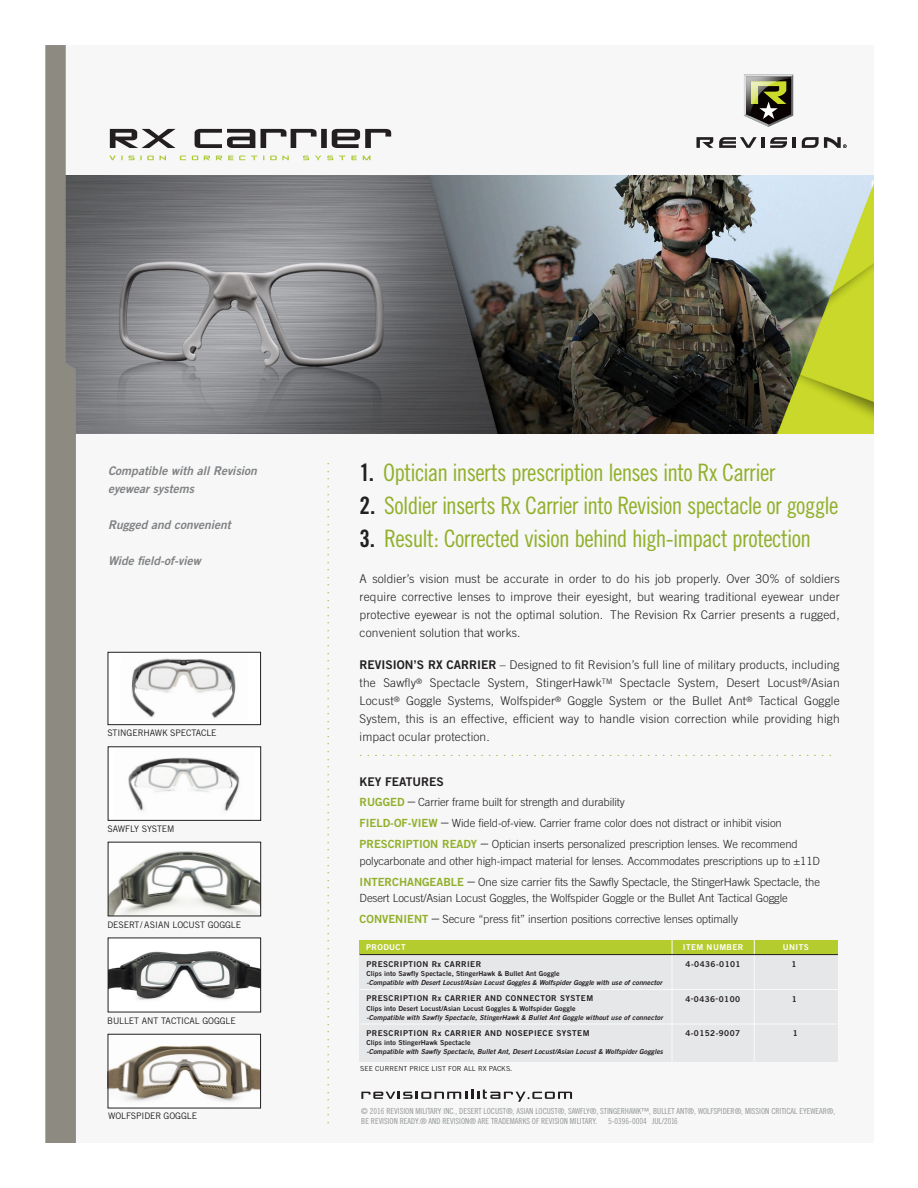
<style>
.page{position:relative;width:918px;height:1188px;background:#fff}
.page>*{position:absolute;margin:0;border:0;box-sizing:border-box;transform-origin:0 0}
.MAIN_TITLE{font:24px "Trade Gothic Cond Eighteen";letter-spacing:-.03em;color:#92af2a}
.OPENING_BC{font:300 12px/18px "Trade Gothic";letter-spacing:.01em;color:#231f20;text-align:justify}
.OPENING_BC-2{font:300 12px "Trade Gothic";color:#92af2a}
.t1{font:italic 12px "Trade Gothic Bold Two";color:#808285}
.OPENING_BC-3{font:12px "Trade Gothic Bold Two";color:#231f20}
.OPENING_BC-4{font:300 11.25px/16.5px "Trade Gothic";letter-spacing:-.01em;color:#231f20}
.t2{font:9px "Trade Gothic";letter-spacing:-.01em;color:#231f20}
.DISCLAIMER{font:8.25px/9.8px "Trade Gothic Cond Eighteen";color:#939598}
.t3{font:8.1px "Trade Gothic Bold Two";letter-spacing:.05em;color:#231f20}
.t4{font:8.1px "Trade Gothic Bold Two";letter-spacing:.05em;color:#fff}
.t5{font:italic 6.9px/9.1px "Trade Gothic Bold Two";color:#231f20}
.t6{font:6.9px "Trade Gothic";color:#231f20}
.s1{font-family:"Trade Gothic Bold Cond Twenty";color:#231f20}
.s2{font-family:"Trade Gothic Bold Two";font-weight:400}
.s3{font-family:"Trade Gothic Bold Two";font-weight:400;color:#92af2a}
.s4{font-family:"Trade Gothic Cond Eighteen";font-weight:400;font-size:15px}
.s5{font-style:normal}
</style>
<div class="page">
<div style="left:46px;top:45px;width:827px;height:1098px;background:#f6f7f6"></div>
<svg style="left:696px;top:137px;width:17px;height:11px"></svg>
<svg style="left:793px;top:137px;width:3px;height:11px"></svg>
<svg style="left:719px;top:137px;width:45px;height:11px"></svg>
<svg style="left:770px;top:137px;width:17px;height:11px"></svg>
<svg style="left:802px;top:137px;width:45px;height:11px"></svg>
<svg style="left:744px;top:75px;width:49px;height:52px;background:#79795f"></svg>
<img style="left:76px;top:175px;width:797px;height:258px">
<svg style="left:46px;top:45px;width:30px;height:1098px;background:#8d8c84"></svg>
<img style="left:110px;top:851px;width:149px;height:63px">
<div style="left:108px;top:652px;width:153px;height:73px;background:#fff"></div>
<img style="left:131px;top:658px;width:105px;height:61px">
<div style="left:108px;top:652px;width:153px;height:73px;border:1px solid #231f20"></div>
<img style="left:110px;top:1046px;width:149px;height:55px">
<div style="left:108px;top:1034px;width:153px;height:74px;border:1px solid #231f20"></div>
<img style="left:110px;top:951px;width:149px;height:49px">
<div style="left:108px;top:747px;width:153px;height:73px;background:#fff"></div>
<img style="left:128px;top:757px;width:112px;height:55px">
<div style="left:108px;top:747px;width:153px;height:74px;border:1px solid #231f20"></div>
<svg style="left:361px;top:1090px;width:211px;height:12px"></svg>
<svg style="left:109px;top:156px;width:261px;height:4px"></svg>
<svg style="left:110px;top:129px;width:281px;height:19px"></svg>
<div style="left:360px;top:951px;width:478px;height:111px;background:#e6e7e9"></div>
<div style="left:360px;top:940px;width:478px;height:15px;background:#b4cc2e"></div>
<hr style="left:754px;top:940px;width:1px;height:121px;background:#fafafa">
<hr style="left:672px;top:940px;width:1px;height:121px;background:#fafafa">
<hr style="left:360px;top:954px;width:478px;height:1px;background:#231f20">
<hr style="left:360px;top:989px;width:478px;height:1px;background:#fafafa">
<hr style="left:360px;top:1024px;width:478px;height:1px;background:#fafafa">
<p class="t1" style="left:108px;top:463px;width:151px">Compatible with all Revision</p>
<p class="t1" style="left:108px;top:481px;width:88px">eyewear systems</p>
<p class="t1" style="left:108px;top:517px;width:124px">Rugged and convenient</p>
<p class="t1" style="left:108px;top:553px;width:94px">Wide field-of-view</p>
<p class="t2" style="left:107px;top:727px;width:111px">STINGERHAWK SPECTACLE</p>
<p class="t2" style="left:108px;top:824px;width:69px">SAWFLY SYSTEM</p>
<p class="t2" style="left:107px;top:920px;width:135px">DESERT/ ASIAN LOCUST GOGGLE</p>
<p class="t2" style="left:107px;top:1015px;width:130px">BULLET ANT TACTICAL GOGGLE</p>
<p class="t2" style="left:108px;top:1111px;width:90px">WOLFSPIDER GOGGLE</p>
<p class="OPENING_BC-2" style="left:339px;top:462px;width:664px;rotate:90deg">........................................................................................</p>
<p class="MAIN_TITLE" style="left:360px;top:459px;width:417px"><span class="s1">1.</span> Optician inserts prescription lenses into Rx Carrier</p>
<p class="MAIN_TITLE" style="left:360px;top:492px;width:480px"><span class="s1">2.</span> Soldier inserts Rx Carrier into Revision spectacle or goggle</p>
<p class="MAIN_TITLE" style="left:360px;top:525px;width:453px"><span class="s1">3.</span> Result: Corrected vision behind high-impact protection</p>
<p class="OPENING_BC" style="left:360px;top:570px;width:482px">A soldier’s vision must be accurate in order to do his job properly. Over 30% of soldiers require corrective lenses to improve their eyesight, but wearing traditional eyewear under protective eyewear is not the optimal solution. The Revision Rx Carrier presents a rugged, convenient solution that works.</p>
<p class="OPENING_BC" style="left:360px;top:655px;width:482px"><span class="s2">REVISION’S RX CARRIER</span> – Designed to fit Revision’s full line of military products, including the Sawfly<sup>®</sup> Spectacle System, StingerHawk<sup>TM</sup> Spectacle System, Desert Locust<sup>®</sup>/Asian Locust<sup>®</sup> Goggle Systems, Wolfspider<sup>®</sup> Goggle System or the Bullet Ant<sup>®</sup> Tactical Goggle System, this is an effective, efficient way to handle vision correction while providing high impact ocular protection.</p>
<p class="OPENING_BC-3" style="left:360px;top:774px;width:86px">KEY FEATURES</p>
<p class="OPENING_BC-4" style="left:360px;top:794px;width:267px"><span class="s3">RUGGED</span> <span class="s4">–</span> Carrier frame built for strength and durability</p>
<p class="OPENING_BC-4" style="left:360px;top:815px;width:424px"><span class="s3">FIELD-OF-VIEW</span> <span class="s4">–</span> Wide field-of-view. Carrier frame color does not distract or inhibit vision</p>
<p class="OPENING_BC-4" style="left:360px;top:836px;width:462px"><span class="s3">PRESCRIPTION READY</span> <span class="s4">–</span> Optician inserts personalized prescription lenses. We recommend polycarbonate and other high-impact material for lenses. Accommodates prescriptions up to ±11D</p>
<p class="OPENING_BC-4" style="left:360px;top:873px;width:462px"><span class="s3">INTERCHANGEABLE</span> <span class="s4">–</span> One size carrier fits the Sawfly Spectacle, the StingerHawk Spectacle, the<br>Desert Locust/Asian Locust Goggles, the Wolfspider Goggle or the Bullet Ant Tactical Goggle</p>
<p class="OPENING_BC-4" style="left:360px;top:911px;width:380px"><span class="s3">CONVENIENT</span> <span class="s4">–</span> Secure “press fit” insertion positions corrective lenses optimally</p>
<p class="OPENING_BC-2" style="left:359px;top:745px;width:474px">...............................................................</p>
<p class="t4" style="left:366px;top:942px;width:41px">PRODUCT</p>
<p class="t4" style="left:683px;top:942px;width:62px">ITEM NUMBER</p>
<p class="t4" style="left:783px;top:942px;width:27px">UNITS</p>
<p class="t3" style="left:686px;top:959px;width:57px">4-0436-0101</p>
<p class="t3" style="left:791px;top:959px;width:7px">1</p>
<p class="t3" style="left:685px;top:994px;width:56px">4-0436-0100</p>
<p class="t3" style="left:792px;top:994px;width:7px">1</p>
<p class="t3" style="left:366px;top:959px;width:116px">PRESCRIPTION Rx CARRIER</p>
<p class="t5" style="left:366px;top:969px;width:297px"><span class="s5">Clips into Sawfly Spectacle, StingerHawk &amp; Bullet Ant Goggle<br></span>-Compatible with Desert Locust/Asian Locust Goggles &amp; Wolfspider Goggle with use of connector</p>
<p class="t3" style="left:366px;top:993px;width:228px">PRESCRIPTION Rx CARRIER AND CONNECTOR SYSTEM</p>
<p class="t5" style="left:366px;top:1003px;width:298px"><span class="s5">Clips into Desert Locust/Asian Locust Goggles &amp; Wolfspider Goggle<br></span>-Compatible with Sawfly Spectacle, StingerHawk &amp; Bullet Ant Goggle without use of connector</p>
<p class="t3" style="left:366px;top:1028px;width:225px">PRESCRIPTION Rx CARRIER AND NOSEPIECE SYSTEM</p>
<p class="t3" style="left:685px;top:1028px;width:56px">4-0152-9007</p>
<p class="t3" style="left:793px;top:1028px;width:7px">1</p>
<p class="t5" style="left:366px;top:1038px;width:298px"><span class="s5">Clips into StingerHawk Spectacle<br></span>-Compatible with Sawfly Spectacle, Bullet Ant, Desert Locust/Asian Locust &amp; Wolfspider Goggles</p>
<p class="t6" style="left:360px;top:1065px;width:154px">SEE CURRENT PRICE LIST FOR ALL RX PACKS.</p>
<p class="DISCLAIMER" style="left:361px;top:1106px;width:476px">© 2016 REVISION MILITARY INC., DESERT LOCUST®, ASIAN LOCUST®, SAWFLY®, STINGERHAWK™, BULLET ANT®, WOLFSPIDER®, MISSION CRITICAL EYEWEAR®,<br>BE REVISION READY.® AND REVISION® ARE TRADEMARKS OF REVISION MILITARY.</p>
<p class="DISCLAIMER" style="left:608px;top:1116px;width:71px">5-0396-0004 JUL/2016</p>
</div>
